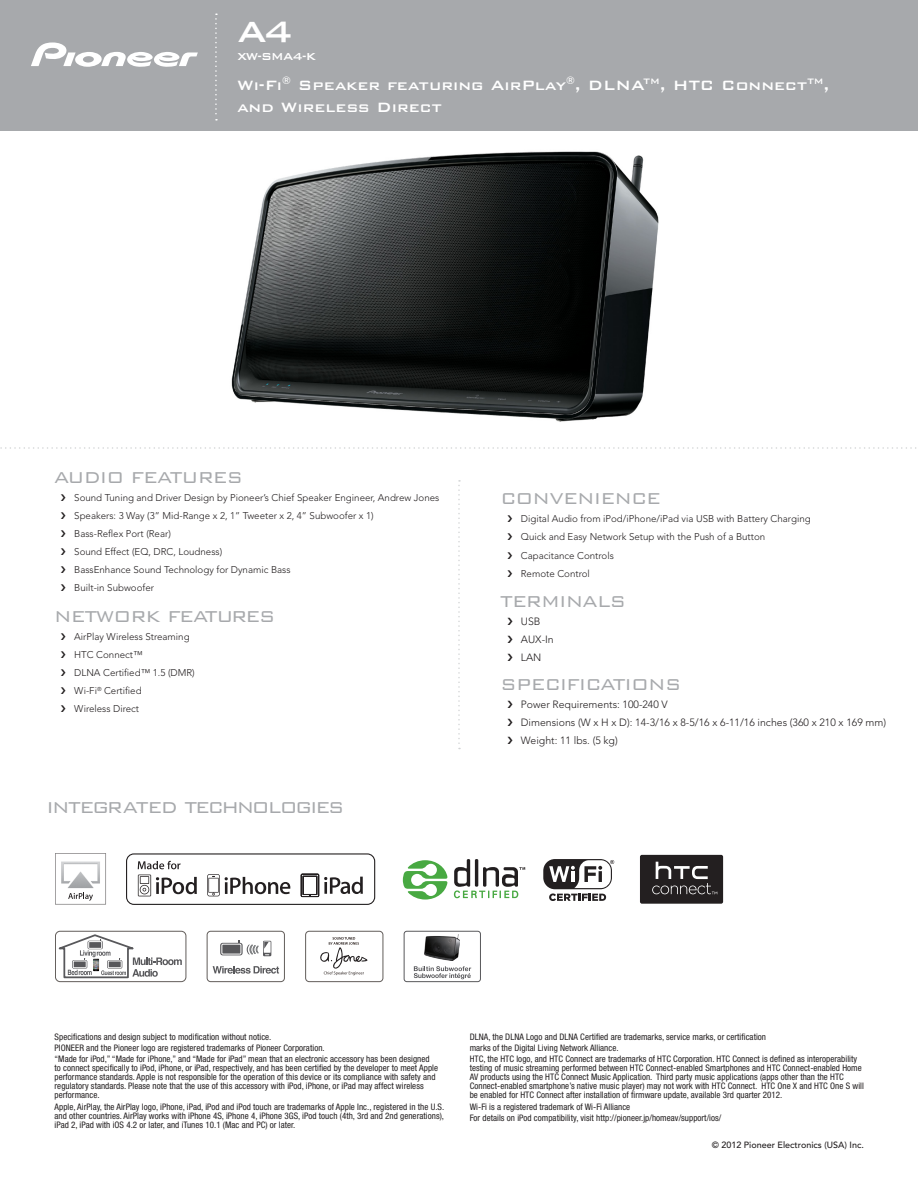
<style>
.page{position:relative;width:918px;height:1188px;background:#fff}
.page>*{position:absolute;margin:0;border:0;box-sizing:border-box;transform-origin:0 0}
.t1{font:500 39px "Bank Gothic BT";color:#fff}
.t2{font:300 21px "Bank Gothic BT";letter-spacing:-.04em;color:#a7a9ac}
.t3{font:500 18px/22.5px "Bank Gothic BT";color:#fff}
.t4{font:500 13.5px "Bank Gothic BT";letter-spacing:-.06em;color:#fff}
.t5{font:300 10.5px/17.9px "Avenir";color:#231f20}
.t6{font:300 9.75px/18.1px "Avenir";color:#231f20}
.t7{font:condensed 9px/9px "Helvetica Neue";letter-spacing:.005em;color:#231f20}
.t8{font:500 9px "Avenir";color:#231f20}
</style>
<div class="page">
<div style="left:0;top:0;width:918px;height:131px;background:#a7a9ac"></div>
<svg style="left:215px;top:14px;width:2px;height:107px"></svg>
<svg style="left:31px;top:42px;width:167px;height:25px"></svg>
<img style="left:231px;top:151px;width:428px;height:271px">
<svg style="left:0;top:447px;width:916px;height:2px"></svg>
<svg style="left:458px;top:480px;width:2px;height:269px"></svg>
<svg style="left:55px;top:853px;width:51px;height:51px"></svg>
<img style="left:59px;top:858px;width:43px;height:33px">
<div style="left:55px;top:931px;width:131px;height:51px;border:1px solid #625d5a;border-radius:5px"></div>
<svg style="left:55px;top:933px;width:127px;height:46px"></svg>
<div style="left:207px;top:931px;width:78px;height:51px;border:1px solid #625d5a;border-radius:4px"></div>
<svg style="left:213px;top:966px;width:66px;height:8px"></svg>
<svg style="left:220px;top:943px;width:23px;height:12px"></svg>
<div style="left:222px;top:944px;width:19px;height:10px;border:1px solid #fff"></div>
<svg style="left:247px;top:941px;width:24px;height:15px"></svg>
<div style="left:305px;top:931px;width:78px;height:51px;border:1px solid #625d5a;border-radius:4px"></div>
<svg style="left:320px;top:937px;width:48px;height:38px"></svg>
<div style="left:404px;top:931px;width:77px;height:51px;border:1px solid #58585b;border-radius:3px"></div>
<svg style="left:414px;top:966px;width:57px;height:13px"></svg>
<img style="left:424px;top:934px;width:35px;height:27px">
<svg style="left:126px;top:853px;width:249px;height:52px"></svg>
<div style="left:543px;top:859px;width:69px;height:30px;background:#231f20;border-radius:12px"></div>
<svg style="left:549px;top:860px;width:65px;height:41px"></svg>
<svg style="left:403px;top:860px;width:44px;height:40px"></svg>
<svg style="left:454px;top:859px;width:71px;height:39px"></svg>
<div style="left:640px;top:855px;width:83px;height:49px;background:#231f20;border-radius:2px"></div>
<svg style="left:652px;top:862px;width:65px;height:32px"></svg>
<h1 class="t1" style="left:237px;top:10px;width:58px">A4</h1>
<h3 class="t4" style="left:237px;top:50px;width:81px">XW-SMA4-K</h3>
<h3 class="t3" style="left:237px;top:73px;width:594px">Wi-Fi<sup>®</sup> Speaker featuring AirPlay<sup>®</sup>, DLNA<sup>TM</sup>, HTC Connect<sup>TM</sup>, and Wireless Direct</h3>
<h2 class="t2" style="left:54px;top:466px;width:191px">Audio Features</h2>
<p class="t6" style="left:74px;top:488px;width:367px">Sound Tuning and Driver Design by Pioneer’s Chief Speaker Engineer, Andrew Jones Speakers: 3 Way (3” Mid-Range x 2, 1” Tweeter x 2, 4” Subwoofer x 1)<br>Bass-Reflex Port (Rear)<br>Sound Effect (EQ, DRC, Loudness)<br>BassEnhance Sound Technology for Dynamic Bass<br>Built-in Subwoofer</p>
<h2 class="t2" style="left:54px;top:605px;width:166px">Network FEATURES</h2>
<p class="t6" style="left:74px;top:627px;width:122px">AirPlay Wireless Streaming<br>HTC Connect™<br>DLNA Certified™ 1.5 (DMR)<br>Wi-Fi<sup>®</sup> Certified<br>Wireless Direct</p>
<h2 class="t2" style="left:46px;top:797px;width:104px">INTEGRATED</h2>
<h2 class="t2" style="left:185px;top:797px;width:82px">TECHNOLO</h2>
<h2 class="t2" style="left:295px;top:797px;width:26px">GIES</h2>
<h2 class="t2" style="left:501px;top:487px;width:162px">Conven ience</h2>
<p class="t6" style="left:521px;top:510px;width:291px">Digital Audio from iPod/iPhone/iPad via USB with Battery Charging Quick and Easy Network Setup with the Push of a Button Capacitance Controls<br>Remote Control</p>
<h2 class="t2" style="left:501px;top:590px;width:127px">Terminals</h2>
<p class="t5" style="left:521px;top:612px;width:34px">USB<br>AUX-In<br>LAN</p>
<h2 class="t2" style="left:501px;top:674px;width:182px">Specifications</h2>
<p class="t5" style="left:521px;top:696px;width:367px">Power Requirements: 100-240 V<br>Dimensions (W x H x D): 14-3/16 x 8-5/16 x 6-11/16 inches (360 x 210 x 169 mm)<br>Weight: 11 lbs. (5 kg)</p>
<p class="t7" style="left:55px;top:1031px;width:377px;line-height:11.1px">Specifications and design subject to modification without notice.<br>PIONEER and the Pioneer logo are registered trademarks of Pioneer Corporation.<br>“Made for iPod,” “Made for iPhone,” and “Made for iPad” mean that an electronic accessory has been designed</p>
<p class="t7" style="left:55px;top:1064px;width:385px">to connect specifically to iPod, iPhone, or iPad, respectively, and has been certified by the developer to meet Apple performance standards. Apple is not responsible for the operation of this device or its compliance with safety and regulatory standards. Please note that the use of this accessory with iPod, iPhone, or iPad may affect wireless performance.</p>
<p class="t7" style="left:55px;top:1102px;width:391px;text-align:justify">Apple, AirPlay, the AirPlay logo, iPhone, iPad, iPod and iPod touch are trademarks of Apple Inc., registered in the U.S. and other countries. AirPlay works with iPhone 4S, iPhone 4, iPhone 3GS, iPod touch (4th, 3rd and 2nd generations), iPad 2, iPad with iOS 4.2 or later, and iTunes 10.1 (Mac and PC) or later.</p>
<p class="t7" style="left:470px;top:1031px;width:389px;line-height:11.1px">DLNA, the DLNA Logo and DLNA Certified are trademarks, service marks, or certification<br>marks of the Digital Living Network Alliance.<br>HTC, the HTC logo, and HTC Connect are trademarks of HTC Corporation. HTC Connect is defined as interoperability</p>
<p class="t7" style="left:470px;top:1064px;width:396px">testing of music streaming performed between HTC Connect-enabled Smartphones and HTC Connect-enabled Home AV products using the HTC Connect Music Application. Third party music applications (apps other than the HTC Connect-enabled smartphone’s native music player) may not work with HTC Connect. HTC One X and HTC One S will be enabled for HTC Connect after installation of firmware update, available 3rd quarter 2012.</p>
<p class="t7" style="left:470px;top:1101px;width:253px;line-height:11.1px">Wi-Fi is a registered trademark of Wi-Fi Alliance<br>For details on iPod compatibility, visit http://pioneer.jp/homeav/support/ios/</p>
<p class="t8" style="left:712px;top:1139px;width:154px">© 2012 Pioneer Electronics (USA) Inc.</p>
</div>
